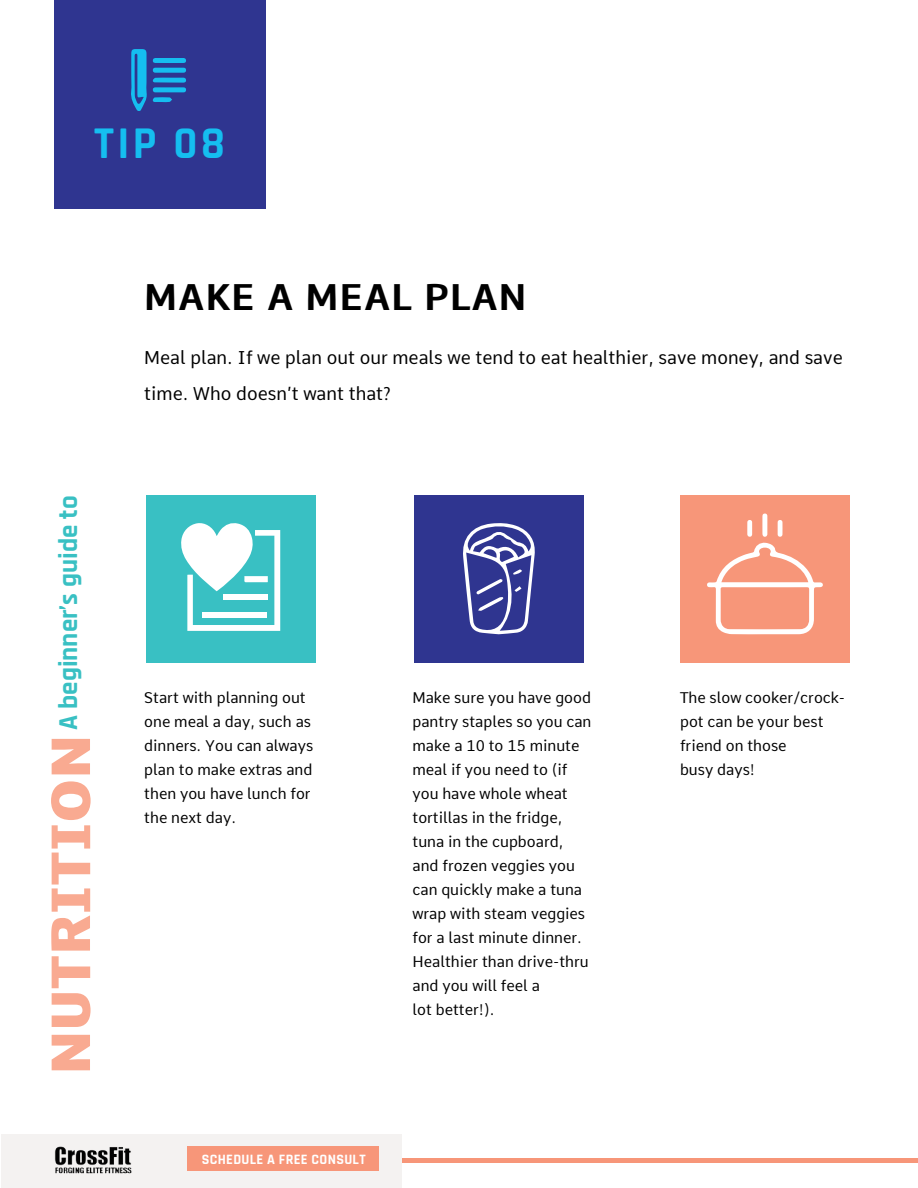
<style>
.page{position:relative;width:918px;height:1188px;background:#fff}
.page>*{position:absolute;margin:0;border:0;box-sizing:border-box;transform-origin:0 0}
.t1{font:700 45px "Rajdhani";color:#15bef0}
.t2{font:700 36px "Comme";letter-spacing:.025em;color:#000}
.t3{font:700 27px "Rajdhani";color:#39c0c3}
.t4{font:18px/36px "Comme";color:#000}
.t5{font:15px/24px "Comme";color:#000}
.t6{font:700 14.1px "Rajdhani";letter-spacing:.025em;color:#fff}
.s1{font-family:"Comme";font-weight:800;font-size:54px;color:#f9aa91}
</style>
<div class="page">
<div style="left:402px;top:1158px;width:516px;height:5px;background:#f79679"></div>
<div style="left:1px;top:1134px;width:401px;height:53px;background:#f4f2f1"></div>
<img style="left:54px;top:1146px;width:78px;height:28px">
<div style="left:187px;top:1146px;width:192px;height:25px;background:#f79679"></div>
<div style="left:680px;top:495px;width:170px;height:167px;background:#f79679"></div>
<div style="left:54px;top:1px;width:212px;height:208px;background:#2f3590"></div>
<div style="left:414px;top:495px;width:170px;height:167px;background:#2f3590"></div>
<div style="left:146px;top:495px;width:170px;height:167px;background:#39c0c3"></div>
<svg style="left:131px;top:49px;width:55px;height:62px"></svg>
<svg style="left:463px;top:523px;width:72px;height:111px"></svg>
<svg style="left:181px;top:523px;width:99px;height:108px"></svg>
<svg style="left:707px;top:514px;width:116px;height:120px"></svg>
<h1 class="t1" style="left:94px;top:116px;width:133px">TIP 08</h1>
<h2 class="t2" style="left:144px;top:265px;width:384px">MAKE A MEAL PLAN</h2>
<h3 class="t3" style="left:52px;top:1075px;width:581px;rotate:-90deg"><span class="s1">NUTRITION</span> A beginner’s guide to</h3>
<p class="t4" style="left:144px;top:340px;width:700px">Meal plan. If we plan out our meals we tend to eat healthier, save money, and save time. Who doesn’t want that?</p>
<p class="t5" style="left:144px;top:686px;width:171px">Start with planning out one meal a day, such as dinners. You can always plan to make extras and then you have lunch for the next day.</p>
<p class="t5" style="left:412px;top:686px;width:180px">Make sure you have good pantry staples so you can make a 10 to 15 minute meal if you need to (if you have whole wheat tortillas in the fridge, tuna in the cupboard, and frozen veggies you can quickly make a tuna wrap with steam veggies for a last minute dinner.<br>Healthier than drive-thru and you will feel a<br>lot better!).</p>
<p class="t5" style="left:680px;top:686px;width:167px">The slow cooker/crock&shy;pot can be your best friend on those<br>busy days!</p>
<p class="t6" style="left:202px;top:1151px;width:165px">SCHEDULE A FREE CONSULT</p>
</div>
